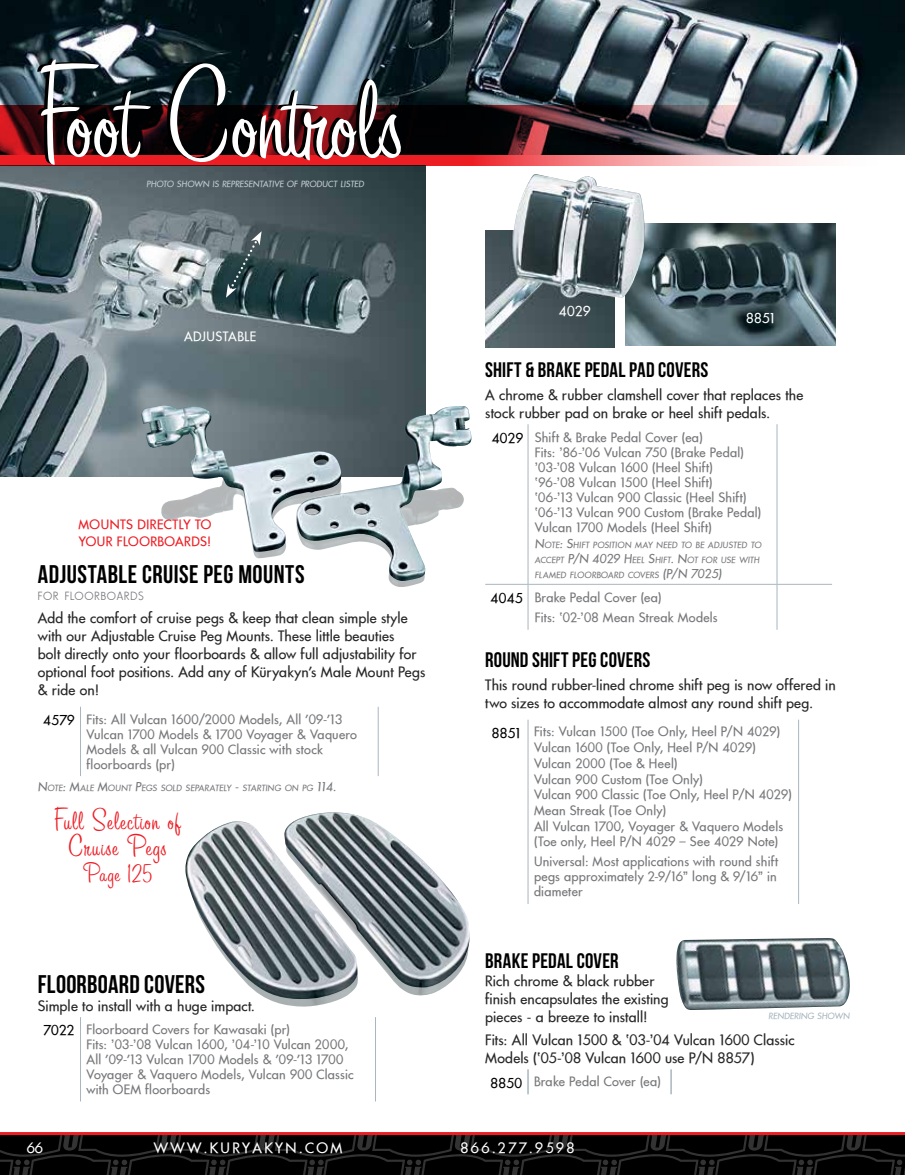
<style>
.page{position:relative;width:905px;height:1175px;background:#fff}
.page>*{position:absolute;margin:0;border:0;box-sizing:border-box;transform-origin:0 0}
.t1{font:133.5px "Sign Painter House Casual";color:#fff}
.t2{font:30.9px/25.8px "Sign Painter House Casual";letter-spacing:.045em;color:#ed1d24;text-align:center}
.t3{font:27.6px "Sign Painter House Casual";color:#ed1d24}
.t4{font:25.5px "Bebas Neue";letter-spacing:.015em;color:#000}
.t5{font:21px "Bebas Neue";color:#000}
.t6{font:15px/18px "Donata";letter-spacing:.01em;color:#292829}
.t7{font:15px "Donata";letter-spacing:.16em;color:#fff}
.t8{font:14.25px "Donata";letter-spacing:.025em;color:#fff}
.t9{font:13.5px/15px "Donata";letter-spacing:.02em;color:#77787b}
.t10{font:13.5px "Donata";color:#ed1d24}
.t11{font:13.5px "Donata";color:#fff}
.t12{font:11.55px "Fundamental Brigade Scvhlank";letter-spacing:.065em;color:#77787b}
.t13{font:8.85px/15px "Donata";letter-spacing:.03em;color:#77787b}
.t14{font:8.85px "Donata";letter-spacing:.015em;color:#c0cdd3}
.t15{font:8.85px "Donata";color:#a8b6bf}
.s1{font-size:14.25px;color:#000}
.s2{font-size:12.75px}
.s3{font-size:25.2px}
</style>
<div class="page">
<img style="left:676px;top:938px;width:174px;height:72px">
<svg style="left:527px;top:1069px;width:1px;height:25px"></svg>
<svg style="left:670px;top:1069px;width:1px;height:25px"></svg>
<img style="left:0;top:0;width:904px;height:105px">
<hr style="left:485px;top:584px;width:43px;height:1px;background:#a8b6bf">
<hr style="left:528px;top:584px;width:249px;height:1px;background:#a8b6bf">
<hr style="left:527px;top:584px;width:1px;height:46px;background:#a8b6bf">
<hr style="left:777px;top:584px;width:55px;height:1px;background:#a8b6bf">
<hr style="left:776px;top:584px;width:1px;height:46px;background:#a8b6bf">
<hr style="left:527px;top:424px;width:1px;height:160px;background:#a8b6bf">
<hr style="left:776px;top:424px;width:1px;height:160px;background:#a8b6bf">
<img style="left:625px;top:224px;width:210px;height:122px">
<hr style="left:527px;top:719px;width:1px;height:185px;background:#a8b6bf">
<hr style="left:798px;top:719px;width:1px;height:185px;background:#a8b6bf">
<img style="left:0;top:166px;width:425px;height:310px">
<svg style="left:226px;top:231px;width:35px;height:67px;background:#465b5f"></svg>
<hr style="left:80px;top:706px;width:1px;height:70px;background:#a8b6bf">
<hr style="left:378px;top:706px;width:1px;height:70px;background:#a8b6bf">
<hr style="left:80px;top:1017px;width:1px;height:84px;background:#a8b6bf">
<hr style="left:375px;top:1017px;width:1px;height:84px;background:#a8b6bf">
<img style="left:270px;top:1000px;width:67px;height:7px">
<img style="left:185px;top:812px;width:285px;height:188px">
<img style="left:253px;top:462px;width:211px;height:125px">
<img style="left:141px;top:405px;width:200px;height:147px">
<img style="left:0;top:105px;width:904px;height:61px">
<img style="left:485px;top:323px;width:130px;height:24px">
<img style="left:485px;top:174px;width:160px;height:149px">
<svg style="left:0;top:1135px;width:904px;height:39px;background:#0a0909"></svg>
<hr style="left:0;top:1132px;width:904px;height:3px;background:#ed1d24">
<div style="left:152px;top:1140px;width:426px;height:17px;background:#000;opacity:.55"></div>
<p class="t1" style="left:41px;top:44px;width:365px">Foot Controls</p>
<p class="t14" style="left:146px;top:179px;width:220px">PHOTO SHOWN IS REPRESENTATIVE OF PRODUCT LISTED</p>
<p class="t11" style="left:184px;top:329px;width:25px">Adjustable</p>
<p class="t10" style="left:79px;top:517px;width:10px">mounts</p>
<p class="t10" style="left:137px;top:517px;width:8px">directl</p>
<p class="t10" style="left:183px;top:517px;width:21px">y to</p>
<p class="t10" style="left:79px;top:533px;width:17px">your</p>
<p class="t10" style="left:117px;top:533px;width:10px">floorboards</p>
<p class="t10" style="left:207px;top:533px;width:6px">!</p>
<p class="t4" style="left:38px;top:559px;width:43px">ADJUSTABLE</p>
<p class="t4" style="left:142px;top:559px;width:136px">CRUISE PEG MOUNTS</p>
<p class="t12" style="left:38px;top:589px;width:107px">FOR FLOORBOARDS</p>
<p class="t6" style="left:38px;top:609px;width:389px">Add the comfort of cruise pegs &amp; keep that clean simple style with our Adjustable Cruise Peg Mounts. These little beauties<br>bolt directly onto your floorboards &amp; allow full adjustability for optional foot positions. Add any of Küryakyn's Male Mount Pegs &amp; ride on!</p>
<p class="t9" style="left:86px;top:711px;width:272px;text-indent:-43px"><span class="s1">4579</span> Fits: All Vulcan 1600/2000 Models, All '09-'13<br>Vulcan 1700 Models &amp; 1700 Voyager &amp; Vaquero Models &amp; all Vulcan 900 Classic with stock floorboards (pr)</p>
<p class="t13" style="left:38px;top:780px;width:301px"><span class="s2">N</span>OTE<span class="s2">: M</span>ALE <span class="s2">M</span>OUNT <span class="s2">P</span>EGS SOLD SEPARATELY <span class="s2">-</span> STARTING ON PG <span class="s2">114.</span></p>
<p class="t2" style="left:55px;top:809px;width:127px">Full Selection of<br>Cruise Pegs</p>
<p class="t3" style="left:83px;top:857px;width:71px">Page <span class="s3">125</span></p>
<p class="t4" style="left:38px;top:970px;width:12px">FLOORBOARD</p>
<p class="t4" style="left:144px;top:970px;width:11px">COVERS</p>
<p class="t6" style="left:38px;top:997px;width:218px">Simple to install with a huge impact.</p>
<p class="t9" style="left:86px;top:1022px;width:269px;text-indent:-43px"><span class="s1">7022</span> Floorboard Covers for Kawasaki (pr)<br>Fits: ’03-’08 Vulcan 1600, ’04-’10 Vulcan 2000, All '09-'13 Vulcan 1700 Models &amp; '09-'13 1700<br>Voyager &amp; Vaquero Models, Vulcan 900 Classic with OEM floorboards</p>
<p class="t8" style="left:558px;top:303px;width:34px">4029</p>
<p class="t8" style="left:746px;top:309px;width:31px">8851</p>
<p class="t5" style="left:485px;top:358px;width:9px">SHIFT</p>
<p class="t5" style="left:525px;top:358px;width:69px">&amp; BRAKEPEDAL</p>
<p class="t5" style="left:629px;top:358px;width:39px">PAD COVERS</p>
<p class="t6" style="left:485px;top:386px;width:319px">A chrome &amp; rubber clamshell cover that replaces the stock rubber pad on brake or heel shift pedals.</p>
<p class="t9" style="left:534px;top:430px;width:228px;text-indent:-43px"><span class="s1">4029</span> Shift &amp; Brake Pedal Cover (ea)<br>Fits: ’86-’06 Vulcan 750 (Brake Pedal) ’03-’08 Vulcan 1600 (Heel Shift)<br>‘96-’08 Vulcan 1500 (Heel Shift)<br>‘06-’13 Vulcan 900 Classic (Heel Shift) ‘06-’13 Vulcan 900 Custom (Brake Pedal)<br>Vulcan 1700 Models (Heel Shift)</p>
<p class="t13" style="left:534px;top:538px;width:229px"><span class="s2">N</span>OTE<span class="s2">: S</span>HIFT POSITION MAY NEED TO BE ADJUSTED TO<br>ACCEPT <span class="s2">P/N 4029 H</span> EEL <span class="s2">S</span>HIFT<span class="s2">. N</span>OT FOR USE WITH<br>FLAMED FLOORBOARD COVERS <span class="s2">(P/N 7025)</span></p>
<p class="t9" style="left:534px;top:587px;width:184px;line-height:20.4px;text-indent:-44px"><span class="s1">4045</span> Brake Pedal Cover (ea)<br>Fits: ‘02-’08 Mean Streak Models</p>
<p class="t5" style="left:485px;top:648px;width:56px">ROUND SHIFT</p>
<p class="t5" style="left:572px;top:648px;width:38px">PEG COVERS</p>
<p class="t6" style="left:485px;top:676px;width:352px">This round rubber-lined chrome shift peg is now offered in two sizes to accommodate almost any round shift peg.</p>
<p class="t9" style="left:534px;top:724px;width:259px;line-height:15.6px;text-indent:-42px"><span class="s1">8851</span> Fits: Vulcan 1500 (Toe Only, Heel P/N 4029)<br>Vulcan 1600 (Toe Only, Heel P/N 4029)<br>Vulcan 2000 (Toe &amp; Heel)<br>Vulcan 900 Custom (Toe Only)<br>Vulcan 900 Classic (Toe Only, Heel P/N 4029)<br>Mean Streak (Toe Only)<br>All Vulcan 1700, Voyager &amp; Vaquero Models (Toe only, Heel P/N 4029 – See 4029 Note)</p>
<p class="t9" style="left:534px;top:854px;width:245px;text-align:justify">Universal: Most applications with round shift pegs approximately 2-9/16” long &amp; 9/16” in diameter</p>
<p class="t5" style="left:485px;top:949px;width:56px">BRAKEPEDAL</p>
<p class="t5" style="left:576px;top:949px;width:10px">COVER</p>
<p class="t6" style="left:485px;top:972px;width:185px">Rich chrome &amp; black rubber finish encapsulates the existing pieces - a breeze to install!</p>
<p class="t6" style="left:485px;top:1031px;width:311px">Fits: All Vulcan 1500 &amp; ‘03-’04 Vulcan 1600 Classic<br>Models (‘05-’08 Vulcan 1600 use P/N 8857)</p>
<p class="t9" style="left:490px;top:1074px;width:172px"><span class="s1">8850</span> Brake Pedal Cover (ea)</p>
<p class="t15" style="left:768px;top:1011px;width:84px">RENDERING SHOWN</p>
<p class="t7" style="left:27px;top:1139px;width:18px">66</p>
<p class="t7" style="left:154px;top:1139px;width:18px">www</p>
<p class="t7" style="left:204px;top:1139px;width:115px">.Kur yak yn .com</p>
<p class="t7" style="left:460px;top:1139px;width:116px">866.277.9598</p>
</div>
